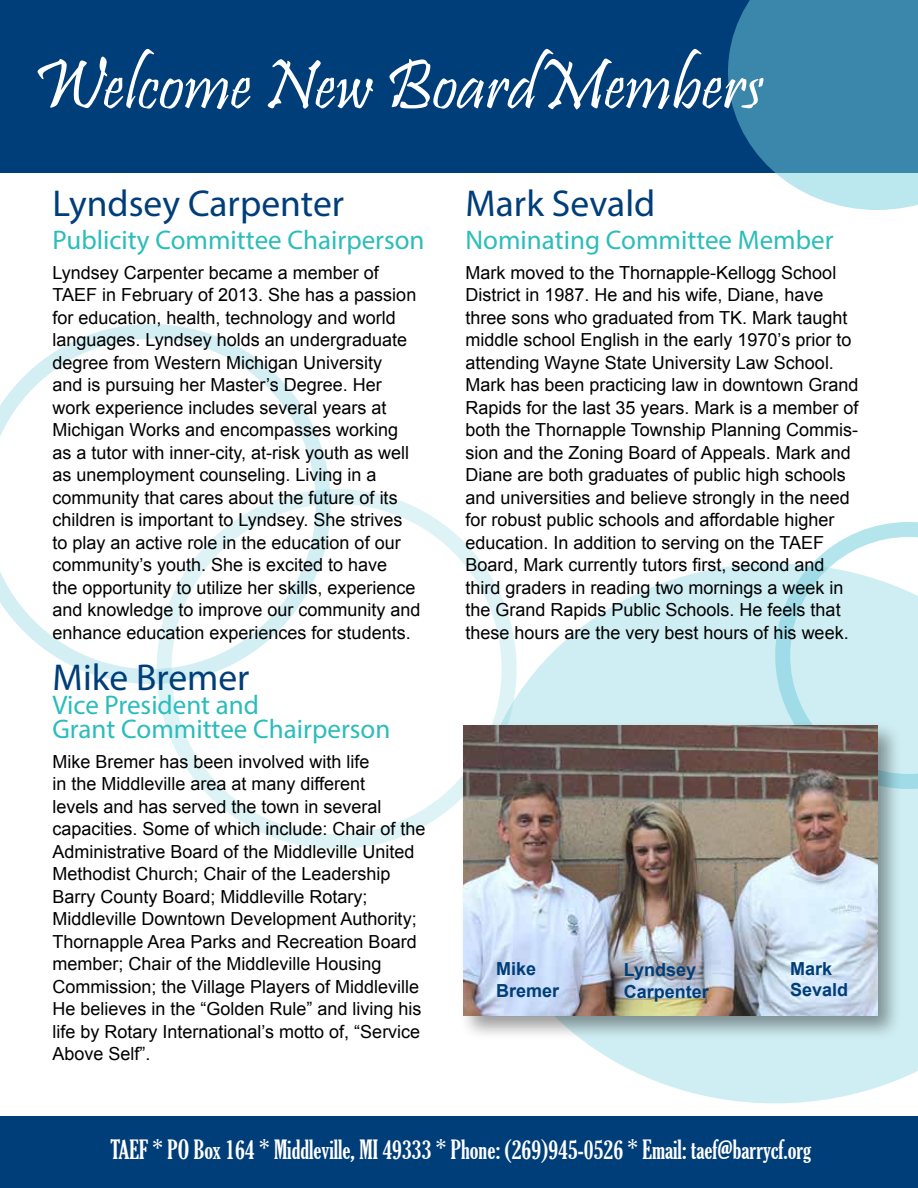
<style>
.page{position:relative;width:918px;height:1188px;background:#fff}
.page>*{position:absolute;margin:0;border:0;box-sizing:border-box;transform-origin:0 0}
.t1{font:72px "Pristina";color:#fff}
.t2{font:37.5px "Myriad Pro";color:#003e79}
.t3{font:27px/24px "Myriad Pro";color:#2bbdbb}
.t4{font:extra-condensed 25.5px "Gloucester";color:#fff}
.t5{font:18px/22.5px "Arial";color:#000}
.t6{font:700 18px/21.6px "Arial";color:#003e79}
</style>
<div class="page">
<div style="left:0;top:1116px;width:918px;height:72px;background:#003e79"></div>
<svg style="left:0;top:324px;width:331px;height:360px"></svg>
<div style="left:157px;top:489px;width:360px;height:360px;border:15px solid #78cfde;border-radius:50%"></div>
<svg style="left:813px;top:522px;width:105px;height:41px"></svg>
<svg style="left:475px;top:563px;width:443px;height:540px;fill:#cfeef3"></svg>
<div style="left:0;top:0;width:918px;height:173px;background:#003e79"></div>
<svg style="left:728px;top:0;width:190px;height:210px;background:#5395b5"></svg>
<div style="left:459px;top:721px;width:444px;height:320px;background:#000;opacity:.4"></div>
<img style="left:464px;top:726px;width:413px;height:289px">
<h1 class="t1" style="left:32px;top:45px;width:732px">Welcome New BoardMembers</h1>
<h2 class="t2" style="left:52px;top:180px;width:293px">Lyndsey Carpenter</h2>
<h3 class="t3" style="left:52px;top:227px;width:374px">Publicity Committee Chairperson</h3>
<p class="t5" style="left:52px;top:261px;width:370px">Lyndsey Carpenter became a member of TAEF in February of 2013. She has a passion for education, health, technology and world languages. Lyndsey holds an undergraduate degree from Western Michigan University<br>and is pursuing her Master’s Degree. Her work experience includes several years at Michigan Works and encompasses working as a tutor with inner-city, at-risk youth as well as unemployment counseling. Living in a community that cares about the future of its children is important to Lyndsey. She strives to play an active role in the education of our community’s youth. She is excited to have<br>the opportunity to utilize her skills, experience and knowledge to improve our community and enhance education experiences for students.</p>
<h2 class="t2" style="left:52px;top:654px;width:199px">Mike Bremer</h2>
<h3 class="t3" style="left:52px;top:692px;width:339px">Vice President and<br>Grant Committee Chairperson</h3>
<p class="t5" style="left:52px;top:750px;width:375px">Mike Bremer has been involved with life<br>in the Middleville area at many different<br>levels and has served the town in several capacities. Some of which include: Chair of the Administrative Board of the Middleville United Methodist Church; Chair of the Leadership Barry County Board; Middleville Rotary; Middleville Downtown Development Authority; Thornapple Area Parks and Recreation Board member; Chair of the Middleville Housing Commission; the Village Players of Middleville He believes in the “Golden Rule” and living his life by Rotary International’s motto of, “Service Above Self”.</p>
<h2 class="t2" style="left:466px;top:180px;width:191px">Mark Sevald</h2>
<h3 class="t3" style="left:466px;top:227px;width:370px">Nominating Committee Member</h3>
<p class="t5" style="left:466px;top:261px;width:395px">Mark moved to the Thornapple-Kellogg School District in 1987. He and his wife, Diane, have three sons who graduated from TK. Mark taught middle school English in the early 1970’s prior to attending Wayne State University Law School.<br>Mark has been practicing law in downtown Grand Rapids for the last 35 years. Mark is a member of both the Thornapple Township Planning Commis&shy;sion and the Zoning Board of Appeals. Mark and Diane are both graduates of public high schools and universities and believe strongly in the need for robust public schools and affordable higher education. In addition to serving on the TAEF Board, Mark currently tutors first, second and third graders in reading two mornings a week in the Grand Rapids Public Schools. He feels that these hours are the very best hours of his week.</p>
<p class="t6" style="left:496px;top:959px;width:65px">Mike<br>Bremer</p>
<p class="t6" style="left:624px;top:960px;width:87px">Lyndsey<br>Carpenter</p>
<p class="t6" style="left:790px;top:958px;width:60px">Mark<br>Sevald</p>
<h3 class="t4" style="left:111px;top:1135px;width:703px">TAEF * PO Box 164 * Middleville, MI 49333 * Phone: (269)945-0526 * Email: taef@barrycf.org</h3>
</div>
